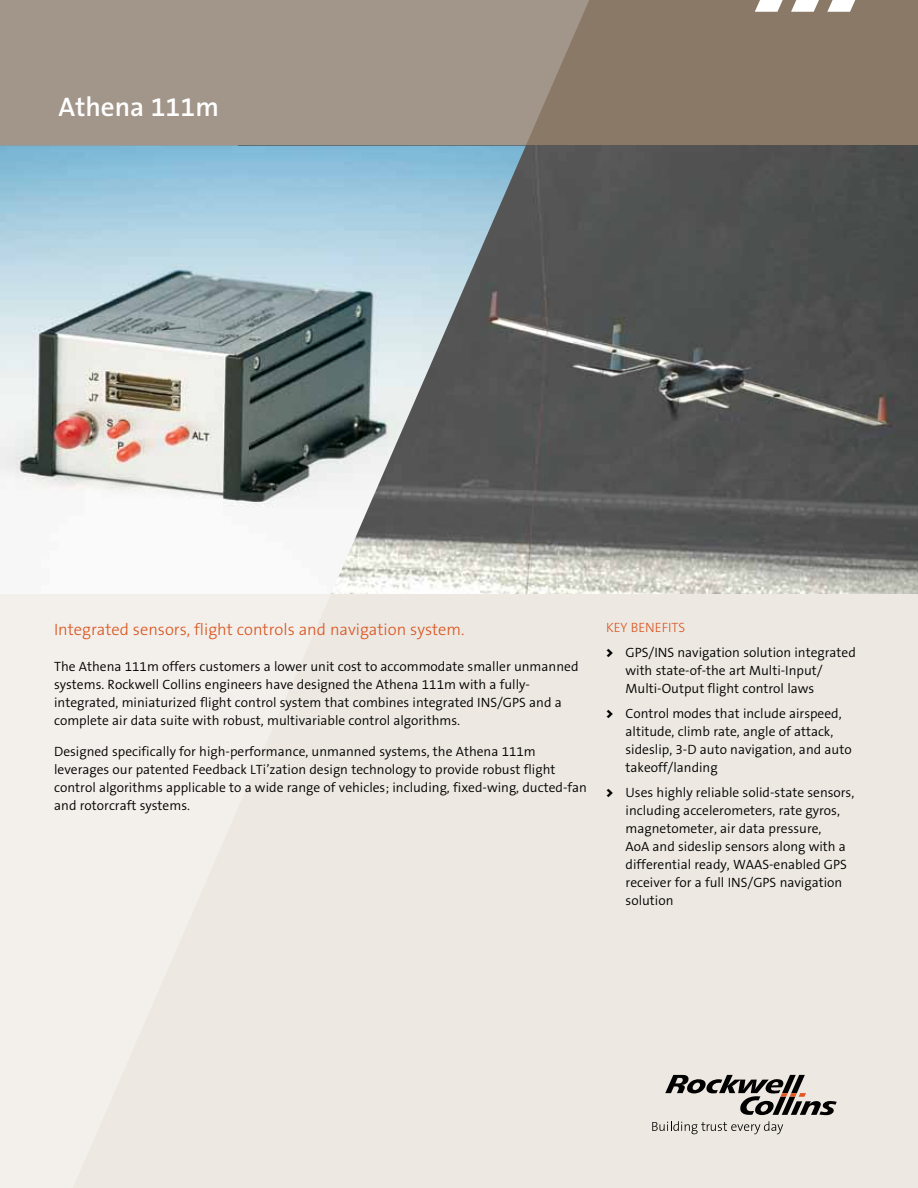
<style>
.page{position:relative;width:918px;height:1188px;background:#ede8e1}
.page>*{position:absolute;margin:0;border:0;box-sizing:border-box;transform-origin:0 0}
.t1{font:600 27px "The Sans B6";color:#fff}
.t2{font:300 16.5px "The Sans B3";color:#d9531e}
.t3{font:300 13.5px/18px "The Sans B4";color:#000}
.t4{font:300 13.5px "The Sans B3";color:#d9531e}
.s1{font-family:"The Sans B9";font-weight:900}
</style>
<div class="page">
<svg style="left:652px;top:1121px;width:131px;height:13px"></svg>
<svg style="left:665px;top:1075px;width:172px;height:40px"></svg>
<div style="left:0;top:0;width:918px;height:157px;background:#8a7967"></div>
<div style="left:0;top:0;width:589px;height:146px;background:#a2958a"></div>
<svg style="left:755px;top:0;width:28px;height:12px"></svg>
<svg style="left:791px;top:0;width:28px;height:12px"></svg>
<svg style="left:827px;top:0;width:28px;height:12px"></svg>
<img style="left:526px;top:146px;width:392px;height:448px">
<img style="left:0;top:146px;width:526px;height:448px">
<h1 class="t1" style="left:59px;top:90px;width:162px">Athena 111m</h1>
<p class="t2" style="left:54px;top:619px;width:412px">Integrated sensors, flight controls and navigation system.</p>
<p class="t3" style="left:54px;top:657px;width:526px">The Athena 111m offers customers a lower unit cost to accommodate smaller unmanned systems. Rockwell Collins engineers have designed the Athena 111m with a fully&shy;integrated, miniaturized flight control system that combines integrated INS/GPS and a complete air data suite with robust, multivariable control algorithms.</p>
<p class="t3" style="left:54px;top:743px;width:534px">Designed specifically for high‑performance, unmanned systems, the Athena 111m leverages our patented Feedback LTi’zation design technology to provide robust flight control algorithms applicable to a wide range of vehicles; including, fixed-wing, ducted-fan and rotorcraft systems.</p>
<p class="t4" style="left:606px;top:619px;width:81px">KEY BENEFITS</p>
<p class="t3" style="left:626px;top:644px;width:232px;text-indent:-20px"><span class="s1">&gt;</span> GPS/INS navigation solution integrated with state-of-the art Multi-Input/<br>Multi‑Output flight control laws</p>
<p class="t3" style="left:626px;top:705px;width:228px;text-indent:-20px"><span class="s1">&gt;</span> Control modes that include airspeed, altitude, climb rate, angle of attack, sideslip, 3-D auto navigation, and auto takeoff/landing</p>
<p class="t3" style="left:626px;top:783px;width:230px;text-indent:-20px"><span class="s1">&gt;</span> Uses highly reliable solid-state sensors, including accelerometers, rate gyros, magnetometer, air data pressure,<br>AoA and sideslip sensors along with a differential ready, WAAS-enabled GPS receiver for a full INS/GPS navigation solution</p>
</div>
